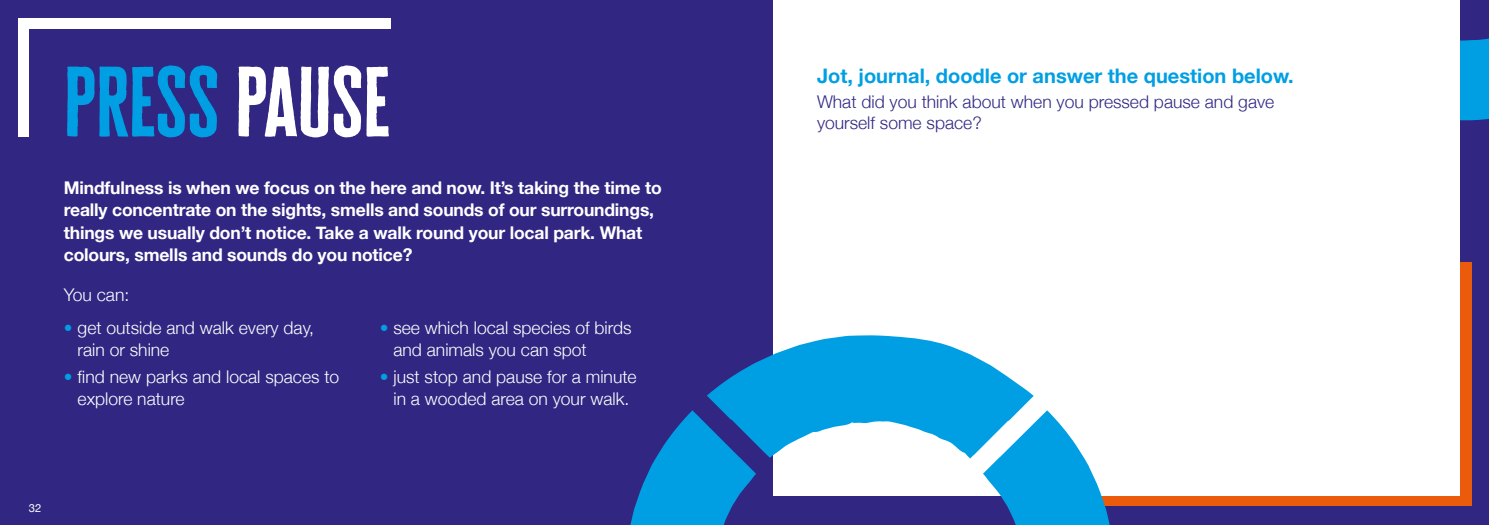
<style>
.page{position:relative;width:1489px;height:525px;background:#fff}
.page>*{position:absolute;margin:0;border:0;box-sizing:border-box;transform-origin:0 0}
.t1{font:81.25px "Cheddar Gothic Sans";color:#009fe3}
.t2{font:700 20px "Helvetica Neue";color:#009fe3}
.t3{font:700 17.5px/22.5px "Helvetica Neue";letter-spacing:-.01em;color:#fff}
.t4{font:300 17.5px/22.5px "Helvetica Neue";color:#fff}
.t5{font:300 17.5px "Helvetica Neue";color:#312783}
.t6{font:11.25px "Helvetica Neue";color:#fff}
.s1{color:#fff}
.s2{color:#009fe3}
</style>
<div class="page">
<div style="left:0;top:0;width:754px;height:524px;background:#312783"></div>
<div style="left:18px;top:18px;width:372px;height:118px;background:#fff"></div>
<div style="left:29px;top:29px;width:686px;height:466px;background:#312783"></div>
<div style="left:734px;top:0;width:754px;height:524px;background:#312783"></div>
<div style="left:1018px;top:262px;width:452px;height:243px;background:#ea5b0b"></div>
<div style="left:773px;top:0;width:686px;height:495px;background:#fff"></div>
<svg style="left:630px;top:410px;width:126px;height:114px"></svg>
<svg style="left:982px;top:410px;width:134px;height:114px"></svg>
<svg style="left:706px;top:335px;width:327px;height:123px;fill:#009fe3"></svg>
<svg style="left:1459px;top:0;width:29px;height:162px"></svg>
<h1 class="t1" style="left:64px;top:52px;width:328px">PRESS <span class="s1">PAUSE</span></h1>
<p class="t3" style="left:64px;top:176px;width:599px">Mindfulness is when we focus on the here and now. It’s taking the time to really concentrate on the sights, smells and sounds of our surroundings, things we usually don’t notice. Take a walk round your local park. What colours, smells and sounds do you notice?</p>
<p class="t4" style="left:64px;top:282px;width:67px">You can:</p>
<p class="t4" style="left:78px;top:315px;width:238px;text-indent:-14px"><span class="s2">•</span> get outside and walk every day, rain or shine</p>
<p class="t4" style="left:78px;top:363px;width:263px;text-indent:-14px"><span class="s2">•</span> find new parks and local spaces to explore nature</p>
<p class="t4" style="left:393px;top:315px;width:239px;text-indent:-14px"><span class="s2">•</span> see which local species of birds and animals you can spot</p>
<p class="t4" style="left:380px;top:363px;width:258px;text-align:center"><span class="s2">•</span> just stop and pause for a minute in a wooded area on your walk.</p>
<p class="t6" style="left:29px;top:500px;width:14px">32</p>
<p class="t2" style="left:817px;top:60px;width:478px">Jot, journal, doodle or answer the question below.</p>
<p class="t5" style="left:817px;top:87px;width:459px">What did you think about when you pressed pause and gave</p>
<p class="t5" style="left:817px;top:108px;width:166px">yourself some space?</p>
</div>
